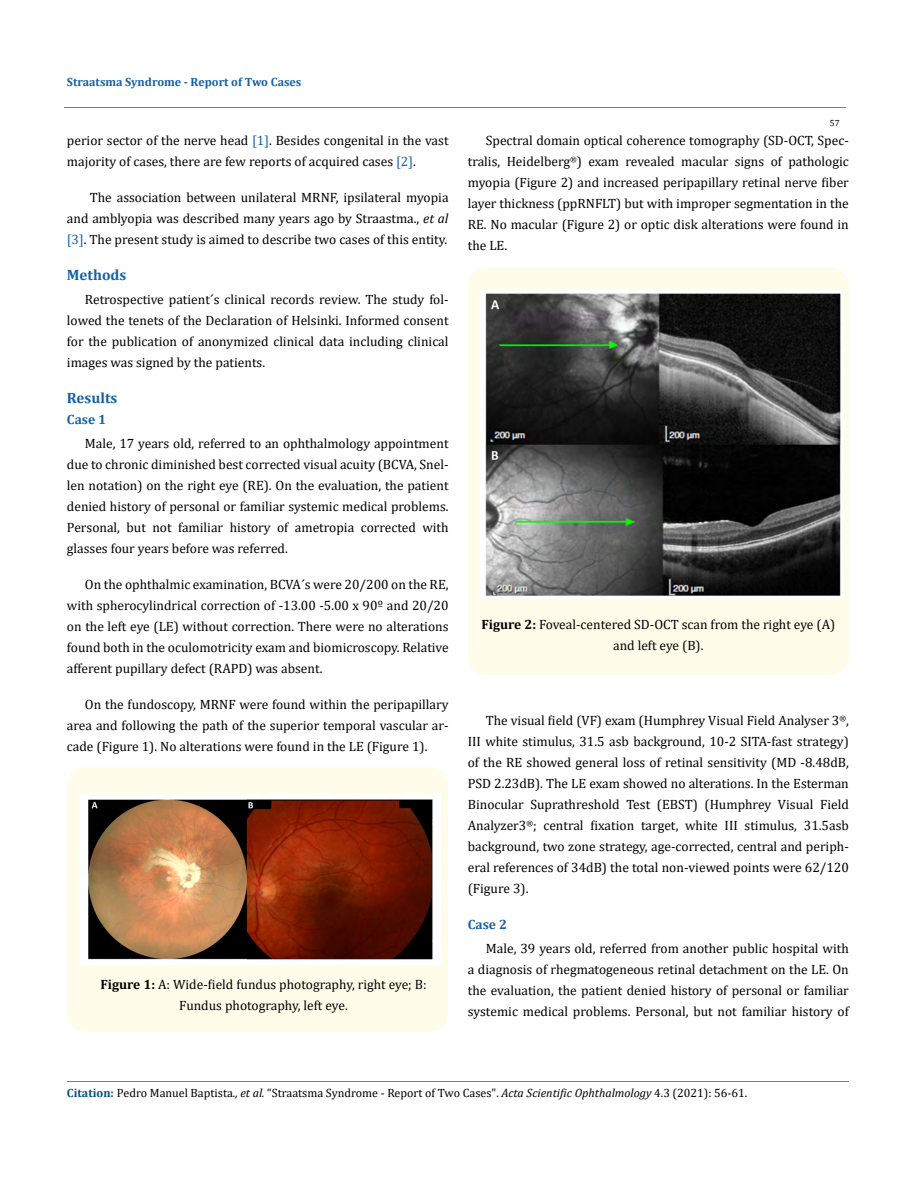
<style>
.page{position:relative;width:917px;height:1188px;background:#fff}
.page>*{position:absolute;margin:0;border:0;box-sizing:border-box;transform-origin:0 0}
.t1{font:700 15px "Cambria";color:#1560a6}
.t2{font:13.5px/21px "Cambria";color:#000;text-align:justify}
.t3{font:700 13.5px "Cambria";color:#1560a6}
.t4{font:12px "Cambria";color:#000}
.t5{font:700 12px "Cambria";color:#1560a6}
.t6{font:9px "Cambria";color:#000}
.s1{color:#1560a6}
.s2{font-style:italic}
.s3{font-weight:700}
.s4{font-weight:700;color:#035089}
</style>
<div class="page">
<div style="left:67px;top:767px;width:381px;height:265px;background:#fffde9;border-radius:18px"></div>
<img style="left:81px;top:793px;width:360px;height:171px">
<div style="left:468px;top:268px;width:380px;height:407px;background:#fffde9;border-radius:18px"></div>
<img style="left:480px;top:291px;width:363px;height:307px">
<hr style="left:64px;top:108px;width:781px;height:1px;background:#e05d1a">
<hr style="left:67px;top:1082px;width:781px;height:1px;background:#e05d1a">
<p class="t5" style="left:67px;top:73px;width:236px">Straatsma Syndrome - Report of Two Cases</p>
<p class="t2" style="left:67px;top:130px;width:383px">perior sector of the nerve head <span class="s1">[1]</span>. Besides congenital in the vast majority of cases, there are few reports of acquired cases <span class="s1">[2]</span>.</p>
<p class="t2" style="left:67px;top:187px;width:383px;text-indent:23px">The association between unilateral MRNF, ipsilateral myopia and amblyopia was described many years ago by Straastma., <span class="s2">et al </span><span class="s1">[3]</span>. The present study is aimed to describe two cases of this entity.</p>
<p class="t1" style="left:67px;top:265px;width:61px">Methods</p>
<p class="t2" style="left:67px;top:289px;width:383px;text-indent:18px">Retrospective patient´s clinical records review. The study fol&shy;lowed the tenets of the Declaration of Helsinki. Informed consent for the publication of anonymized clinical data including clinical images was signed by the patients.</p>
<p class="t1" style="left:67px;top:388px;width:52px">Results</p>
<p class="t3" style="left:67px;top:410px;width:41px">Case 1</p>
<p class="t2" style="left:67px;top:433px;width:383px;text-indent:18px">Male, 17 years old, referred to an ophthalmology appointment due to chronic diminished best corrected visual acuity (BCVA, Snel&shy;len notation) on the right eye (RE). On the evaluation, the patient denied history of personal or familiar systemic medical problems.<br>Personal, but not familiar history of ametropia corrected with glasses four years before was referred.</p>
<p class="t2" style="left:67px;top:574px;width:383px;text-indent:18px">On the ophthalmic examination, BCVA´s were 20/200 on the RE, with spherocylindrical correction of -13.00 -5.00 x 90º and 20/20 on the left eye (LE) without correction. There were no alterations found both in the oculomotricity exam and biomicroscopy. Relative afferent pupillary defect (RAPD) was absent.</p>
<p class="t2" style="left:67px;top:694px;width:383px;text-indent:18px">On the fundoscopy, MRNF were found within the peripapillary area and following the path of the superior temporal vascular ar&shy;cade (Figure 1). No alterations were found in the LE (Figure 1).</p>
<p class="t2" style="left:100px;top:974px;width:328px;text-align:center"><span class="s3">Figure 1:</span> A: Wide-field fundus photography, right eye; B:<br>Fundus photography, left eye.</p>
<p class="t6" style="left:829px;top:118px;width:11px">57</p>
<p class="t2" style="left:468px;top:130px;width:382px;text-indent:18px">Spectral domain optical coherence tomography (SD-OCT, Spec&shy;tralis, Heidelberg<sup>®</sup>) exam revealed macular signs of pathologic myopia (Figure 2) and increased peripapillary retinal nerve fiber layer thickness (ppRNFLT) but with improper segmentation in the RE. No macular (Figure 2) or optic disk alterations were found in the LE.</p>
<p class="t2" style="left:481px;top:613px;width:355px;text-align:center"><span class="s3">Figure 2:</span> Foveal-centered SD-OCT scan from the right eye (A) and left eye (B).</p>
<p class="t2" style="left:468px;top:710px;width:382px;text-indent:18px">The visual field (VF) exam (Humphrey Visual Field Analyser 3<sup>®</sup>, III white stimulus, 31.5 asb background, 10-2 SITA-fast strategy) of the RE showed general loss of retinal sensitivity (MD -8.48dB, PSD 2.23dB). The LE exam showed no alterations. In the Esterman Binocular Suprathreshold Test (EBST) (Humphrey Visual Field Analyzer3<sup>®</sup>; central fixation target, white III stimulus, 31.5asb background, two zone strategy, age-corrected, central and periph&shy;eral references of 34dB) the total non-viewed points were 62/120 (Figure 3).</p>
<p class="t3" style="left:468px;top:915px;width:41px">Case 2</p>
<p class="t2" style="left:468px;top:938px;width:382px;text-indent:18px">Male, 39 years old, referred from another public hospital with a diagnosis of rhegmatogeneous retinal detachment on the LE. On the evaluation, the patient denied history of personal or familiar systemic medical problems. Personal, but not familiar history of</p>
<p class="t4" style="left:67px;top:1086px;width:681px"><span class="s4">Citation:</span> Pedro Manuel Baptista<span class="s2">., et al.</span> “Straatsma Syndrome - Report of Two Cases". <span class="s2">Acta Scientific Ophthalmology</span> 4.3 (2021): 56-61.</p>
</div>
